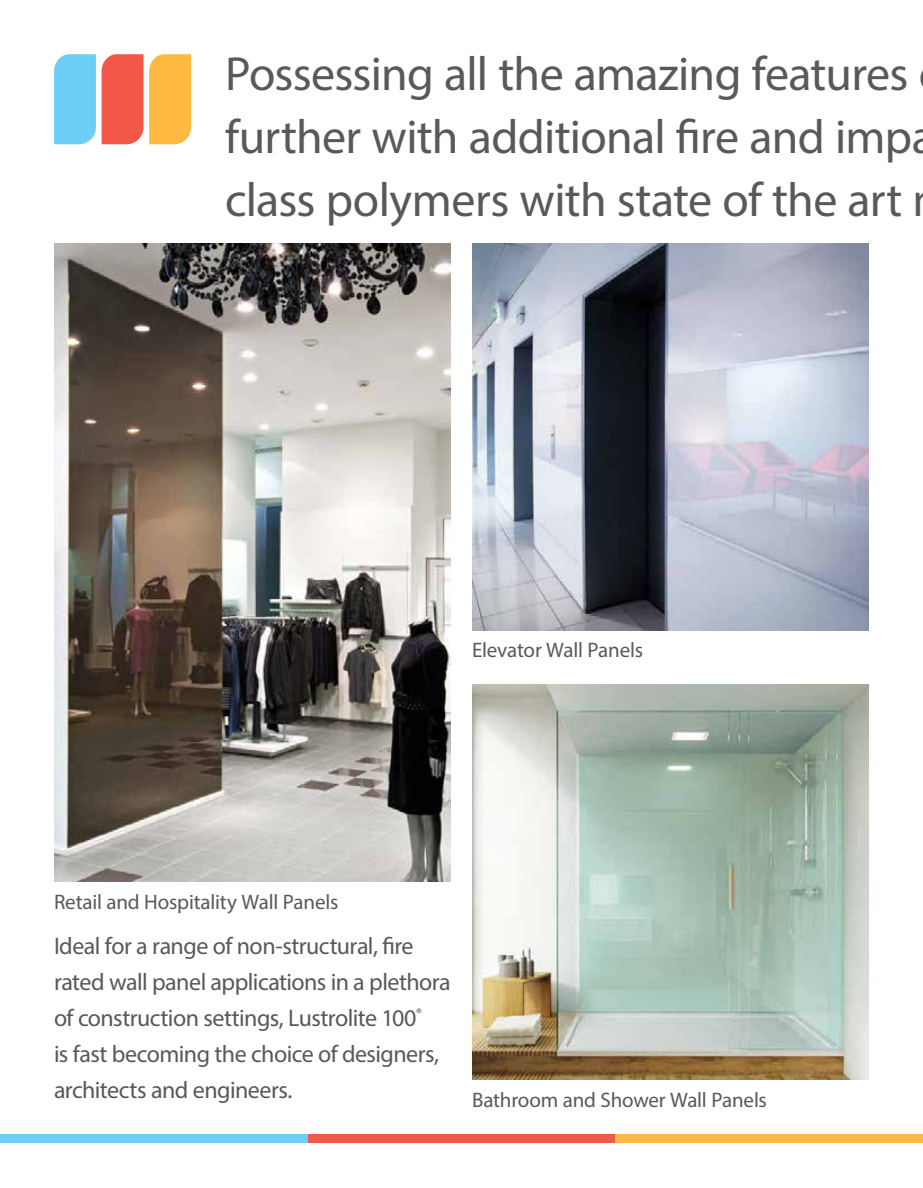
<style>
.page{position:relative;width:923px;height:1188px;background:#fff}
.page>*{position:absolute;margin:0;border:0;box-sizing:border-box;transform-origin:0 0}
.t1{font:48px/63px "Myriad Pro";letter-spacing:-.015em;color:#58595b}
.t2{font:24px/36px "Myriad Pro";letter-spacing:-.02em;color:#58595b}
.t3{font:21px "Myriad Pro";letter-spacing:-.01em;color:#58595b}
</style>
<div class="page">
<div style="left:0;top:1134px;width:308px;height:9px;background:#6dcff6"></div>
<div style="left:308px;top:1134px;width:307px;height:9px;background:#f15847"></div>
<div style="left:615px;top:1134px;width:307px;height:9px;background:#fdb940"></div>
<img style="left:472px;top:243px;width:396px;height:387px">
<img style="left:54px;top:243px;width:396px;height:639px">
<div style="left:102px;top:54px;width:41px;height:90px;background:#f15847"></div>
<div style="left:149px;top:54px;width:42px;height:90px;background:#fdb940"></div>
<div style="left:54px;top:54px;width:42px;height:90px;background:#6dcff6"></div>
<img style="left:472px;top:684px;width:396px;height:396px">
<h1 class="t1" style="left:225px;top:42px;width:711px">Possessing all the amazing features further with additional fire and impa class polymers with state of the art</h1>
<p class="t3" style="left:472px;top:637px;width:172px">Elevator Wall Panels</p>
<p class="t3" style="left:54px;top:889px;width:286px">Retail and Hospitality Wall Panels</p>
<p class="t2" style="left:54px;top:928px;width:398px">Ideal for a range of non-structural, fire rated wall panel applications in a plethora of construction settings, Lustrolite 100<sup>®<br></sup>is fast becoming the choice of designers, architects and engineers.</p>
<p class="t3" style="left:472px;top:1087px;width:296px">Bathroom and Shower Wall Panels</p>
</div>
